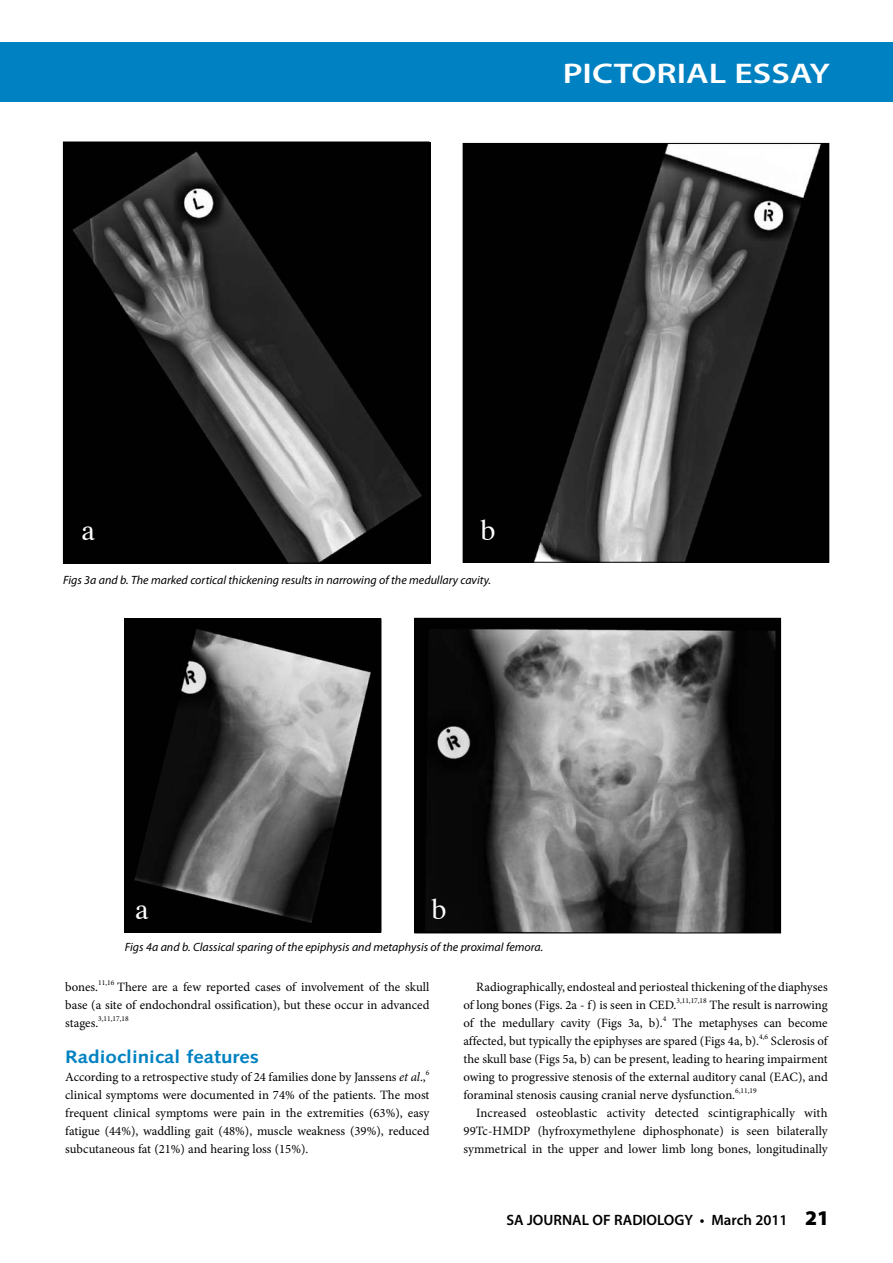
<style>
.page{position:relative;width:893px;height:1263px;background:#fff}
.page>*{position:absolute;margin:0;border:0;box-sizing:border-box;transform-origin:0 0}
.t1{font:30px "Times";color:#fff}
.t2{font:600 28.5px "Myriad Pro";color:#fff;scale:1.25 1}
.t3{font:700 18px "Syntax";color:#0082c2;scale:1.15 1}
.t4{font:600 15px "Myriad Pro";color:#000}
.t5{font:12.75px/18px "Minion Pro";color:#000;text-align:justify}
.t6{font:italic 12px "Myriad Pro";color:#000}
.t7{font:7.5px "Minion Pro";color:#000}
.s1{font-style:italic}
.s2{font-weight:900;font-size:21px}
</style>
<div class="page">
<div style="left:0;top:43px;width:893px;height:59px;background:#0082c2"></div>
<img style="left:465px;top:145px;width:362px;height:416px">
<div style="left:463px;top:143px;width:366px;height:420px;border:1px solid #000"></div>
<img style="left:63px;top:142px;width:367px;height:422px">
<div style="left:63px;top:142px;width:366px;height:421px;border:1px solid #000"></div>
<img style="left:416px;top:620px;width:363px;height:311px">
<div style="left:414px;top:618px;width:367px;height:315px;border:1px solid #000"></div>
<img style="left:127px;top:621px;width:252px;height:309px">
<div style="left:125px;top:619px;width:256px;height:313px;border:1px solid #000"></div>
<h2 class="t2" style="left:563px;top:55px;width:215px">PICTORIAL ESSAY</h2>
<h1 class="t1" style="left:81px;top:511px;width:15px">a</h1>
<h1 class="t1" style="left:480px;top:511px;width:16px">b</h1>
<p class="t6" style="left:63px;top:573px;width:430px">Figs 3a and b. The marked cortical thickening results in narrowing of the medullary cavity.</p>
<h1 class="t1" style="left:135px;top:890px;width:15px">a</h1>
<h1 class="t1" style="left:432px;top:890px;width:16px">b</h1>
<p class="t6" style="left:125px;top:939px;width:420px">Figs 4a and b. Classical sparing of the epiphysis and metaphysis of the proximal femora.</p>
<p class="t5" style="left:65px;top:978px;width:34px">bones.</p>
<p class="t7" style="left:98px;top:977px;width:18px">11,16</p>
<p class="t5" style="left:65px;top:978px;width:366px;text-indent:52px">There are a few reported cases of involvement of the skull base (a site of endochondral ossification), but these occur in advanced stages.</p>
<p class="t7" style="left:98px;top:1013px;width:32px">3,11,17,18</p>
<h3 class="t3" style="left:65px;top:1046px;width:170px">Radioclinical features</h3>
<p class="t5" style="left:65px;top:1068px;width:362px">According to a retrospective study of 24 families done by Janssens <span class="s1">et al</span>.,</p>
<p class="t7" style="left:426px;top:1067px;width:5px">6</p>
<p class="t5" style="left:65px;top:1086px;width:366px">clinical symptoms were documented in 74% of the patients. The most frequent clinical symptoms were pain in the extremities (63%), easy fatigue (44%), waddling gait (48%), muscle weakness (39%), reduced subcutaneous fat (21%) and hearing loss (15%).</p>
<p class="t5" style="left:463px;top:978px;width:366px;text-indent:13px">Radiographically, endosteal and periosteal thickening of the diaphyses of long bones (Figs. 2a - f) is seen in CED.</p>
<p class="t7" style="left:676px;top:995px;width:32px">3,11,17,18</p>
<p class="t5" style="left:710px;top:996px;width:120px">The result is narrowing</p>
<p class="t5" style="left:463px;top:1014px;width:201px">of the medullary cavity (Figs 3a, b).</p>
<p class="t7" style="left:663px;top:1013px;width:5px">4</p>
<p class="t5" style="left:463px;top:1014px;width:366px;text-indent:209px">The metaphyses can become affected, but typically the epiphyses are spared (Figs 4a, b).</p>
<p class="t7" style="left:759px;top:1031px;width:10px">4,6</p>
<p class="t5" style="left:463px;top:1032px;width:366px;text-indent:307px">Sclerosis of the skull base (Figs 5a, b) can be present, leading to hearing impairment owing to progressive stenosis of the external auditory canal (EAC), and foraminal stenosis causing cranial nerve dysfunction.</p>
<p class="t7" style="left:735px;top:1085px;width:23px">6,11,19</p>
<p class="t5" style="left:463px;top:1104px;width:366px;text-indent:13px">Increased osteoblastic activity detected scintigraphically with 99Tc-HMDP (hyfroxymethylene diphosphonate) is seen bilaterally symmetrical in the upper and lower limb long bones, longitudinally</p>
<p class="t4" style="left:506px;top:1210px;width:324px">SA JOURNAL OF RADIOLOGY • March 2011 <span class="s2">21</span></p>
</div>
